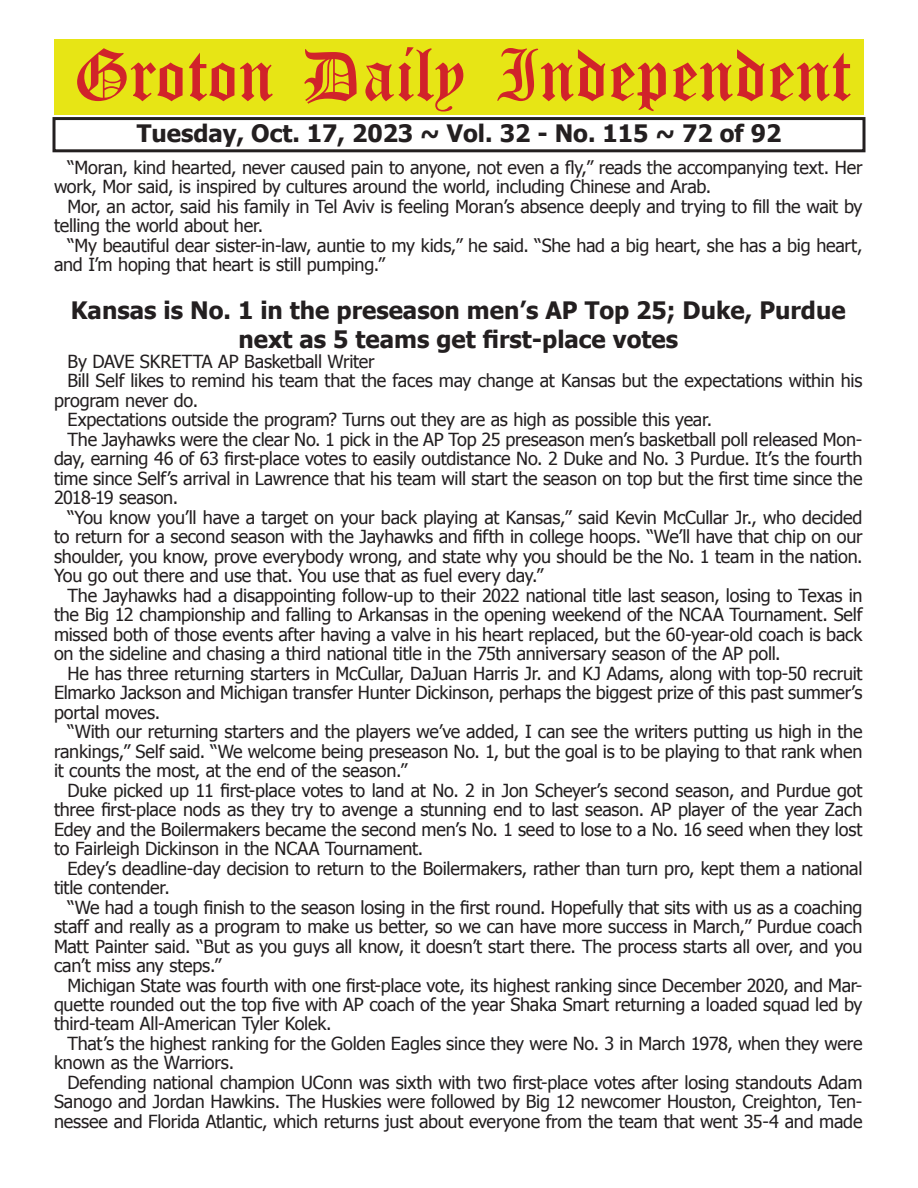
<style>
.page{position:relative;width:918px;height:1188px;background:#fff}
.page>*{position:absolute;margin:0;border:0;box-sizing:border-box;transform-origin:0 0}
.t1{font:54px "Old English Five";color:#d1232a}
.t2{font:700 24px/28.8px "Tahoma";color:#231f20;text-align:center}
.t3{font:18px/19.5px "Tahoma";letter-spacing:-.01em;color:#231f20}
</style>
<div class="page">
<div style="left:52px;top:117px;width:814px;height:35px;border:3px solid #231f20"></div>
<div style="left:54px;top:40px;width:810px;height:75px;background:#e7e515"></div>
<h1 class="t1" style="left:73px;top:50px;width:779px">Groton Daily Independent</h1>
<h2 class="t2" style="left:137px;top:117px;width:646px">Tuesday, Oct. 17, 2023 ~ Vol. 32 - No. 115 ~ 72 of 92</h2>
<p class="t3" style="left:54px;top:156px;width:810px;text-indent:14px">“Moran, kind hearted, never caused pain to anyone, not even a fly,” reads the accompanying text. Her work, Mor said, is inspired by cultures around the world, including Chinese and Arab.</p>
<p class="t3" style="left:54px;top:195px;width:810px;text-indent:14px">Mor, an actor, said his family in Tel Aviv is feeling Moran’s absence deeply and trying to fill the wait by telling the world about her.</p>
<p class="t3" style="left:54px;top:234px;width:810px;text-indent:14px">“My beautiful dear sister-in-law, auntie to my kids,” he said. “She had a big heart, she has a big heart, and I’m hoping that heart is still pumping.”</p>
<h2 class="t2" style="left:71px;top:295px;width:776px">Kansas is No. 1 in the preseason men’s AP Top 25; Duke, Purdue next as 5 teams get first-place votes</h2>
<p class="t3" style="left:68px;top:351px;width:309px">By DAVE SKRETTA AP Basketball Writer</p>
<p class="t3" style="left:68px;top:370px;width:796px">Bill Self likes to remind his team that the faces may change at Kansas but the expectations within his</p>
<p class="t3" style="left:54px;top:390px;width:146px">program never do.</p>
<p class="t3" style="left:68px;top:409px;width:646px">Expectations outside the program? Turns out they are as high as possible this year.</p>
<p class="t3" style="left:68px;top:429px;width:796px">The Jayhawks were the clear No. 1 pick in the AP Top 25 preseason men’s basketball poll released Mon-</p>
<p class="t3" style="left:54px;top:448px;width:810px">day, earning 46 of 63 first-place votes to easily outdistance No. 2 Duke and No. 3 Purdue. It’s the fourth</p>
<p class="t3" style="left:54px;top:468px;width:810px">time since Self’s arrival in Lawrence that his team will start the season on top but the first time since the</p>
<p class="t3" style="left:54px;top:487px;width:126px">2018-19 season.</p>
<p class="t3" style="left:68px;top:507px;width:797px">“You know you’ll have a target on your back playing at Kansas,” said Kevin McCullar Jr., who decided</p>
<p class="t3" style="left:54px;top:526px;width:810px">to return for a second season with the Jayhawks and fifth in college hoops. “We’ll have that chip on our</p>
<p class="t3" style="left:54px;top:546px;width:810px">shoulder, you know, prove everybody wrong, and state why you should be the No. 1 team in the nation.</p>
<p class="t3" style="left:54px;top:565px;width:491px">You go out there and use that. You use that as fuel every day.”</p>
<p class="t3" style="left:68px;top:585px;width:797px">The Jayhawks had a disappointing follow-up to their 2022 national title last season, losing to Texas in</p>
<p class="t3" style="left:54px;top:604px;width:810px">the Big 12 championship and falling to Arkansas in the opening weekend of the NCAA Tournament. Self</p>
<p class="t3" style="left:54px;top:624px;width:810px">missed both of those events after having a valve in his heart replaced, but the 60-year-old coach is back</p>
<p class="t3" style="left:54px;top:643px;width:728px">on the sideline and chasing a third national title in the 75th anniversary season of the AP poll.</p>
<p class="t3" style="left:68px;top:662px;width:797px">He has three returning starters in McCullar, DaJuan Harris Jr. and KJ Adams, along with top-50 recruit</p>
<p class="t3" style="left:54px;top:682px;width:810px">Elmarko Jackson and Michigan transfer Hunter Dickinson, perhaps the biggest prize of this past summer’s</p>
<p class="t3" style="left:54px;top:701px;width:108px">portal moves.</p>
<p class="t3" style="left:68px;top:721px;width:796px">“With our returning starters and the players we’ve added, I can see the writers putting us high in the</p>
<p class="t3" style="left:54px;top:740px;width:810px">rankings,” Self said. “We welcome being preseason No. 1, but the goal is to be playing to that rank when</p>
<p class="t3" style="left:54px;top:760px;width:355px">it counts the most, at the end of the season.”</p>
<p class="t3" style="left:68px;top:779px;width:797px">Duke picked up 11 first-place votes to land at No. 2 in Jon Scheyer’s second season, and Purdue got</p>
<p class="t3" style="left:54px;top:799px;width:810px">three first-place nods as they try to avenge a stunning end to last season. AP player of the year Zach</p>
<p class="t3" style="left:54px;top:818px;width:810px">Edey and the Boilermakers became the second men’s No. 1 seed to lose to a No. 16 seed when they lost</p>
<p class="t3" style="left:54px;top:838px;width:371px">to Fairleigh Dickinson in the NCAA Tournament.</p>
<p class="t3" style="left:68px;top:857px;width:797px">Edey’s deadline-day decision to return to the Boilermakers, rather than turn pro, kept them a national</p>
<p class="t3" style="left:54px;top:877px;width:117px">title contender.</p>
<p class="t3" style="left:68px;top:896px;width:797px">“We had a tough finish to the season losing in the first round. Hopefully that sits with us as a coaching</p>
<p class="t3" style="left:54px;top:916px;width:810px">staff and really as a program to make us better, so we can have more success in March,” Purdue coach</p>
<p class="t3" style="left:54px;top:935px;width:810px">Matt Painter said. “But as you guys all know, it doesn’t start there. The process starts all over, and you</p>
<p class="t3" style="left:54px;top:955px;width:169px">can’t miss any steps.”</p>
<p class="t3" style="left:68px;top:974px;width:796px">Michigan State was fourth with one first-place vote, its highest ranking since December 2020, and Mar-</p>
<p class="t3" style="left:54px;top:994px;width:810px">quette rounded out the top five with AP coach of the year Shaka Smart returning a loaded squad led by</p>
<p class="t3" style="left:54px;top:1013px;width:279px">third-team All-American Tyler Kolek.</p>
<p class="t3" style="left:68px;top:1033px;width:797px">That’s the highest ranking for the Golden Eagles since they were No. 3 in March 1978, when they were</p>
<p class="t3" style="left:54px;top:1052px;width:182px">known as the Warriors.</p>
<p class="t3" style="left:68px;top:1072px;width:797px">Defending national champion UConn was sixth with two first-place votes after losing standouts Adam</p>
<p class="t3" style="left:54px;top:1091px;width:810px">Sanogo and Jordan Hawkins. The Huskies were followed by Big 12 newcomer Houston, Creighton, Ten-</p>
<p class="t3" style="left:54px;top:1111px;width:810px">nessee and Florida Atlantic, which returns just about everyone from the team that went 35-4 and made</p>
</div>
